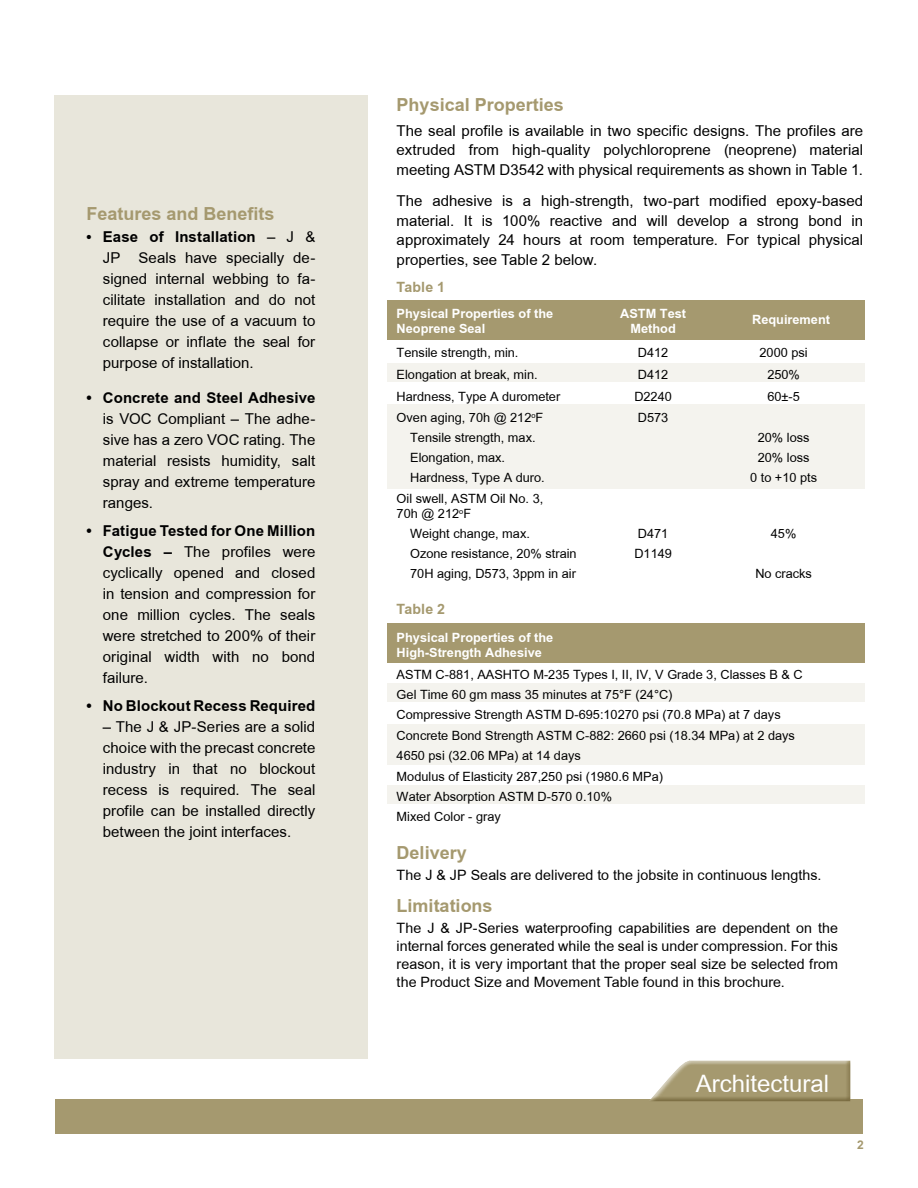
<style>
.page{position:relative;width:918px;height:1188px;background:#fff}
.page>*{position:absolute;margin:0;border:0;box-sizing:border-box;transform-origin:0 0}
.t1{font:24px "Arial";color:#fff}
.t2{font:700 18px "Arial";color:#a5996f}
.t3{font:15px/21px "Arial";letter-spacing:.005em;color:#000;text-align:justify}
.t4{font:700 15px "Arial";letter-spacing:.01em;color:#000}
.t5{font:14.25px/18px "Arial";letter-spacing:.005em;color:#000;text-align:justify}
.t6{font:700 14.1px "Arial";letter-spacing:.015em;color:#a5996f}
.t7{font:12.75px/20.4px "Arial";color:#000}
.t8{font:700 12.75px/15px "Arial";color:#fff}
.t9{font:700 12px "Arial";color:#a5996f}
.s1{font-weight:700;font-size:14.25px}
.s2{font-weight:700}
</style>
<div class="page">
<div style="left:55px;top:1100px;width:807px;height:34px;background:#a5996f"></div>
<div style="left:647px;top:1060px;width:204px;height:44px;background:#a5996f;opacity:.75"></div>
<div style="left:54px;top:95px;width:313px;height:963px;background:#e8e6db"></div>
<div style="left:387px;top:404px;width:478px;height:85px;background:#f4f3ee"></div>
<div style="left:387px;top:364px;width:478px;height:18px;background:#f4f3ee"></div>
<div style="left:387px;top:300px;width:478px;height:40px;background:#a5996f"></div>
<div style="left:387px;top:785px;width:478px;height:19px;background:#f4f3ee"></div>
<div style="left:387px;top:725px;width:478px;height:40px;background:#f4f3ee"></div>
<div style="left:387px;top:683px;width:478px;height:19px;background:#f4f3ee"></div>
<div style="left:387px;top:623px;width:478px;height:40px;background:#a5996f"></div>
<p class="t2" style="left:86px;top:201px;width:190px">Features and Benefits</p>
<p class="t3" style="left:103px;top:226px;width:214px;text-indent:-16px"><span class="s1">•</span> <span class="s2">Ease of Installation</span> – J &amp; JP Seals have specially de&shy;signed internal webbing to fa&shy;cilitate installation and do not require the use of a vacuum to collapse or inflate the seal for purpose of installation.</p>
<p class="t4" style="left:86px;top:387px;width:230px">• Concrete and Steel Adhesive</p>
<p class="t3" style="left:103px;top:408px;width:214px">is VOC Compliant – The adhe&shy;sive has a zero VOC rating. The material resists humidity, salt spray and extreme temperature ranges.</p>
<p class="t3" style="left:103px;top:520px;width:214px;text-indent:-16px"><span class="s2">• Fatigue Tested for One Million Cycles –</span> The profiles were cyclically opened and closed in tension and compression for one million cycles. The seals were stretched to 200% of their original width with no bond failure.</p>
<p class="t4" style="left:86px;top:695px;width:230px">• No Blockout Recess Required</p>
<p class="t3" style="left:103px;top:716px;width:214px">– The J &amp; JP-Series are a solid choice with the precast concrete industry in that no blockout recess is required. The seal profile can be installed directly between the joint interfaces.</p>
<p class="t2" style="left:397px;top:92px;width:169px">Physical Properties</p>
<p class="t3" style="left:397px;top:121px;width:468px;line-height:19.5px">The seal profile is available in two specific designs. The profiles are extruded from high-quality polychloroprene (neoprene) material meeting ASTM D3542 with physical requirements as shown in Table 1.</p>
<p class="t3" style="left:397px;top:191px;width:468px;line-height:19.5px">The adhesive is a high-strength, two-part modified epoxy-based material. It is 100% reactive and will develop a strong bond in approximately 24 hours at room temperature. For typical physical properties, see Table 2 below.</p>
<p class="t6" style="left:397px;top:277px;width:50px">Table 1</p>
<p class="t8" style="left:397px;top:306px;width:158px">Physical Properties of the</p>
<p class="t8" style="left:620px;top:306px;width:67px">ASTM Test</p>
<p class="t8" style="left:752px;top:312px;width:79px">Requirement</p>
<p class="t8" style="left:397px;top:321px;width:90px">Neoprene Seal</p>
<p class="t8" style="left:630px;top:321px;width:47px">Method</p>
<p class="t7" style="left:397px;top:343px;width:123px">Tensile strength, min.</p>
<p class="t7" style="left:638px;top:343px;width:32px">D412</p>
<p class="t7" style="left:760px;top:343px;width:50px">2000 psi</p>
<p class="t7" style="left:397px;top:364px;width:143px">Elongation at break, min.</p>
<p class="t7" style="left:638px;top:364px;width:32px">D412</p>
<p class="t7" style="left:767px;top:364px;width:34px">250%</p>
<p class="t7" style="left:397px;top:386px;width:165px">Hardness, Type A durometer</p>
<p class="t7" style="left:634px;top:386px;width:39px">D2240</p>
<p class="t7" style="left:767px;top:386px;width:34px">60±-5</p>
<p class="t7" style="left:397px;top:408px;width:148px">Oven aging, 70h @ 212<sup>o</sup>F</p>
<p class="t7" style="left:638px;top:407px;width:32px">D573</p>
<p class="t7" style="left:410px;top:427px;width:127px">Tensile strength, max.</p>
<p class="t7" style="left:758px;top:427px;width:53px">20% loss</p>
<p class="t7" style="left:410px;top:447px;width:96px">Elongation, max.</p>
<p class="t7" style="left:758px;top:447px;width:53px">20% loss</p>
<p class="t7" style="left:410px;top:467px;width:136px">Hardness, Type A duro.</p>
<p class="t7" style="left:750px;top:467px;width:68px">0 to +10 pts</p>
<p class="t7" style="left:397px;top:491px;width:148px;line-height:15px">Oil swell, ASTM Oil No. 3,<br>70h @ 212<sup>o</sup>F</p>
<p class="t7" style="left:410px;top:524px;width:121px">Weight change, max.</p>
<p class="t7" style="left:638px;top:524px;width:32px">D471</p>
<p class="t7" style="left:771px;top:524px;width:27px">45%</p>
<p class="t7" style="left:410px;top:543px;width:168px">Ozone resistance, 20% strain</p>
<p class="t7" style="left:634px;top:543px;width:39px">D1149</p>
<p class="t7" style="left:410px;top:563px;width:167px">70H aging, D573, 3ppm in air</p>
<p class="t7" style="left:755px;top:563px;width:58px">No cracks</p>
<p class="t6" style="left:397px;top:599px;width:50px">Table 2</p>
<p class="t8" style="left:397px;top:630px;width:158px">Physical Properties of the<br>High-Strength Adhesive</p>
<p class="t7" style="left:397px;top:664px;width:408px">ASTM C-881, AASHTO M-235 Types I, II, IV, V Grade 3, Classes B &amp; C Gel Time 60 gm mass 35 minutes at 75°F (24°C)<br>Compressive Strength ASTM D-695:10270 psi (70.8 MPa) at 7 days Concrete Bond Strength ASTM C-882: 2660 psi (18.34 MPa) at 2 days 4650 psi (32.06 MPa) at 14 days<br>Modulus of Elasticity 287,250 psi (1980.6 MPa)<br>Water Absorption ASTM D-570 0.10%<br>Mixed Color - gray</p>
<p class="t2" style="left:397px;top:840px;width:72px">Delivery</p>
<p class="t5" style="left:397px;top:866px;width:426px">The J &amp; JP Seals are delivered to the jobsite in continuous lengths.</p>
<p class="t2" style="left:397px;top:893px;width:98px">Limitations</p>
<p class="t5" style="left:397px;top:919px;width:443px">The J &amp; JP-Series waterproofing capabilities are dependent on the internal forces generated while the seal is under compression. For this reason, it is very important that the proper seal size be selected from the Product Size and Movement Table found in this brochure.</p>
<h1 class="t1" style="left:736px;top:1067px;width:83px">Bridges</h1>
<h1 class="t1" style="left:696px;top:1067px;width:135px">Architectural</h1>
<p class="t9" style="left:857px;top:1137px;width:8px">2</p>
</div>
